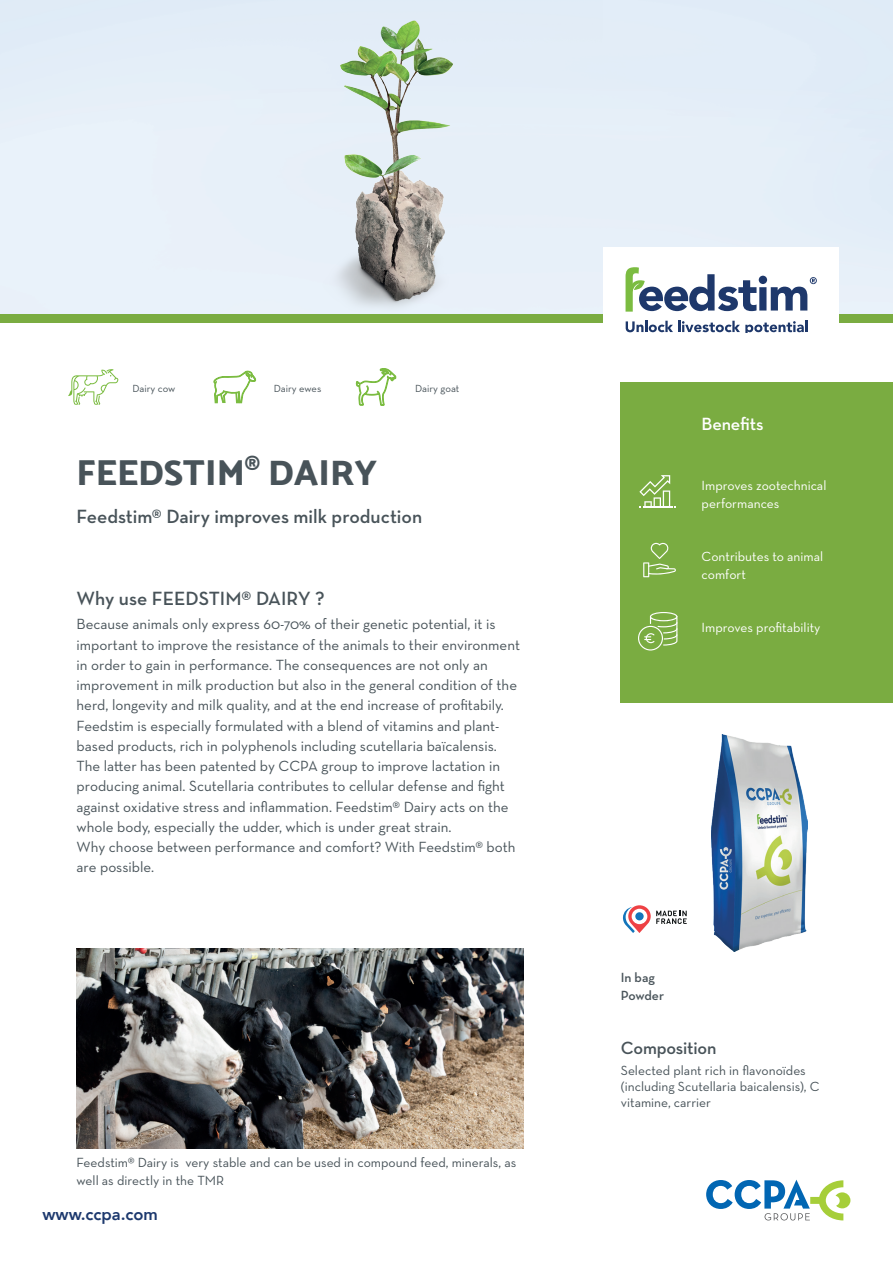
<style>
.page{position:relative;width:893px;height:1263px;background:#fff}
.page>*{position:absolute;margin:0;border:0;box-sizing:border-box;transform-origin:0 0}
.t1{font:36px "Mosk Extra Bold 800";color:#485359}
.t2{font:600 19.5px "Neutraface Text";color:#485359}
.t3{font:600 18px "Neutraface Text";letter-spacing:-.01em;color:#485359}
.t4{font:600 18px "Neutraface Text";letter-spacing:-.01em;color:#fff}
.t5{font:800 16.5px "Avenir";color:#1d396e}
.t6{font:15px/20.2px "Neutraface Text";color:#485359}
.t7{font:13.5px/16.2px "Neutraface Text";color:#485359}
.t8{font:13.5px/18px "Neutraface Text";color:#fff}
.t9{font:600 13.5px/18px "Neutraface Text";letter-spacing:-.005em;color:#485359}
.t10{font:10.5px "Neutraface Text";color:#485359}
</style>
<div class="page">
<div style="left:621px;top:383px;width:272px;height:320px;background:#7aac41"></div>
<div style="left:0;top:0;width:893px;height:315px;background:#e6eff8"></div>
<img style="left:191px;top:0;width:458px;height:315px">
<svg style="left:706px;top:1180px;width:144px;height:40px"></svg>
<div style="left:0;top:315px;width:893px;height:8px;background:#7aac41"></div>
<div style="left:603px;top:247px;width:236px;height:86px;background:#fff"></div>
<img style="left:77px;top:948px;width:446px;height:200px">
<svg style="left:638px;top:612px;width:39px;height:38px"></svg>
<svg style="left:639px;top:475px;width:37px;height:33px"></svg>
<svg style="left:643px;top:542px;width:33px;height:35px"></svg>
<svg style="left:623px;top:905px;width:64px;height:28px"></svg>
<img style="left:711px;top:734px;width:96px;height:218px">
<svg style="left:68px;top:369px;width:50px;height:36px"></svg>
<svg style="left:213px;top:370px;width:43px;height:33px"></svg>
<svg style="left:356px;top:368px;width:41px;height:38px"></svg>
<svg style="left:626px;top:321px;width:181px;height:12px"></svg>
<svg style="left:626px;top:267px;width:191px;height:45px"></svg>
<p class="t10" style="left:132px;top:381px;width:44px">Dairy cow</p>
<p class="t10" style="left:274px;top:381px;width:49px">Dairy ewes</p>
<p class="t10" style="left:415px;top:381px;width:46px">Dairy goat</p>
<h1 class="t1" style="left:77px;top:450px;width:302px">FEEDSTIM<sup>®</sup> DAIRY</h1>
<h2 class="t2" style="left:77px;top:504px;width:347px">Feedstim® Dairy improves milk production</h2>
<h2 class="t2" style="left:77px;top:586px;width:250px">Why use FEEDSTIM® DAIRY ?</h2>
<p class="t6" style="left:77px;top:614px;width:445px">Because animals only express 60-70% of their genetic potential, it is important to improve the resistance of the animals to their environment in order to gain in performance. The consequences are not only an improvement in milk production but also in the general condition of the herd, longevity and milk quality, and at the end increase of profitabily.<br>Feedstim is especially formulated with a blend of vitamins and plant&shy;based products, rich in polyphenols including scutellaria baïcalensis.<br>The latter has been patented by CCPA group to improve lactation in producing animal. Scutellaria contributes to cellular defense and fight against oxidative stress and inflammation. Feedstim® Dairy acts on the whole body, especially the udder, which is under great strain.<br>Why choose between performance and comfort? With Feedstim® both are possible.</p>
<p class="t7" style="left:77px;top:1153px;width:441px;line-height:18px">Feedstim® Dairy is very stable and can be used in compound feed, minerals, as well as directly in the TMR</p>
<p class="t5" style="left:43px;top:1202px;width:117px">www.ccpa.com</p>
<p class="t4" style="left:702px;top:413px;width:63px">Benefits</p>
<p class="t8" style="left:702px;top:477px;width:126px">Improves zootechnical performances</p>
<p class="t8" style="left:702px;top:548px;width:123px">Contributes to animal comfort</p>
<p class="t8" style="left:702px;top:619px;width:120px">Improves profitability</p>
<p class="t9" style="left:621px;top:968px;width:45px">In bag<br>Powder</p>
<p class="t3" style="left:621px;top:1037px;width:97px">Composition</p>
<p class="t7" style="left:621px;top:1062px;width:200px">Selected plant rich in flavonoïdes (including Scutellaria baicalensis), C vitamine, carrier</p>
</div>
